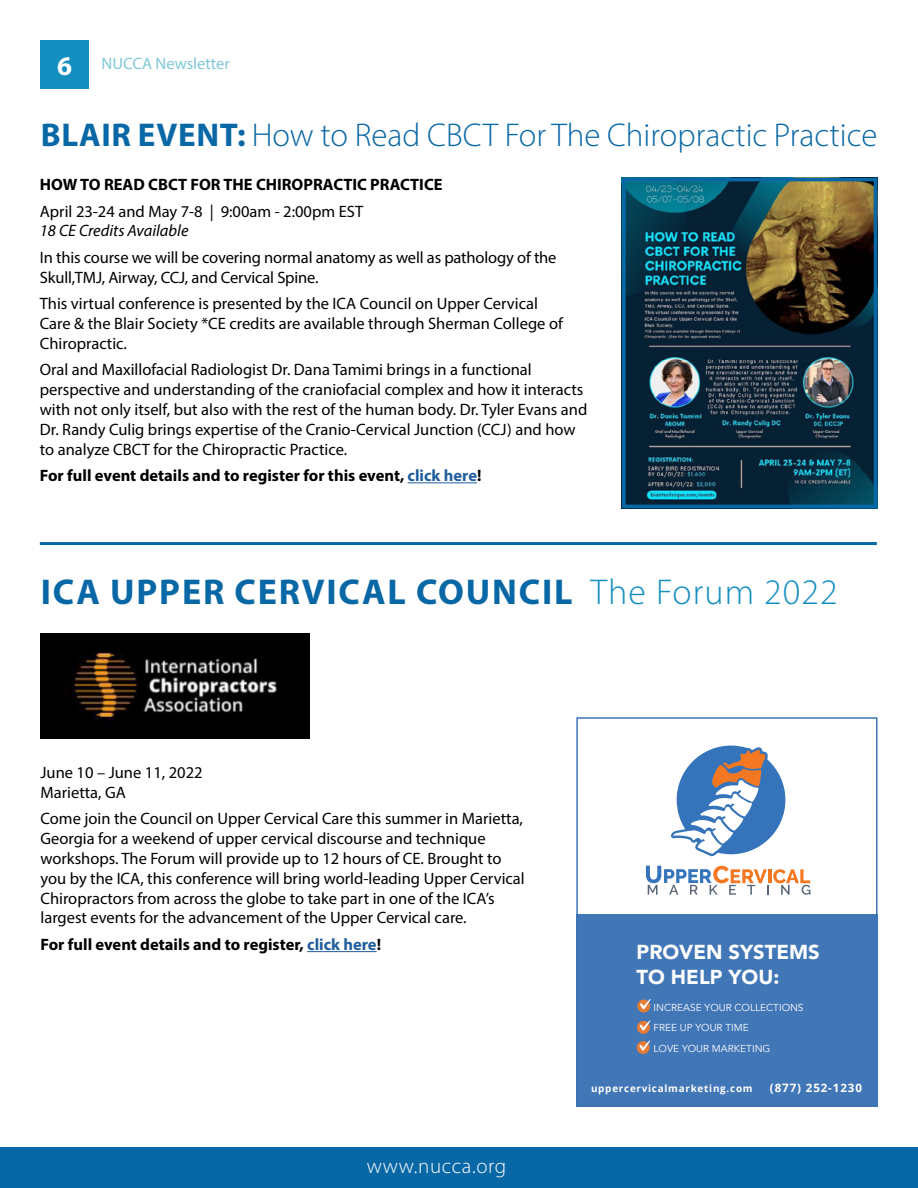
<style>
.page{position:relative;width:918px;height:1188px;background:#fff}
.page>*{position:absolute;margin:0;border:0;box-sizing:border-box;transform-origin:0 0}
.t1{font:700 36px "Myriad Pro";letter-spacing:.05em;color:#0867a5}
.t2{font:300 33px "Myriad Pro";color:#0867a5}
.t3{font:300 21px "Myriad Pro";letter-spacing:.03em;color:#fff}
.t4{font:900 20.25px/24.2px "Avenir";color:#fff}
.t5{font:16.5px/19.8px "Myriad Pro";color:#000}
.t6{font:700 16.5px "Myriad Pro";color:#000}
.t7{font:italic 16.5px "Myriad Pro";color:#000}
.t8{font:16.5px "Myriad Pro";color:#80c8d8}
.t9{font:700 11.55px "Open Sans";letter-spacing:.075em;color:#fff}
.t10{font:10.05px/20.7px "Avenir";color:#fff}
.t11{font:700 9.9px "Open Sans";letter-spacing:.075em;color:#fff}
.s1{font-weight:700;font-size:27px;color:#fff}
.s2{font-weight:700}
.s3{color:#215e9e}
.s4{font-weight:300;color:#158fbf}
</style>
<div class="page">
<div style="left:0;top:1148px;width:918px;height:40px;background:#0867a5"></div>
<div style="left:40px;top:40px;width:49px;height:49px;background:#158fbf"></div>
<hr style="left:307px;top:951px;width:70px;height:1px;background:#215e9e">
<img style="left:40px;top:633px;width:270px;height:105px">
<hr style="left:408px;top:482px;width:69px;height:1px;background:#215e9e">
<img style="left:627px;top:183px;width:246px;height:320px">
<div style="left:622px;top:178px;width:256px;height:330px;border:4px solid #0867a5"></div>
<div style="left:576px;top:915px;width:302px;height:192px;background:#4176b7"></div>
<svg style="left:637px;top:1000px;width:13px;height:13px"></svg>
<svg style="left:640px;top:999px;width:11px;height:10px"></svg>
<svg style="left:637px;top:1021px;width:13px;height:13px"></svg>
<svg style="left:639px;top:1020px;width:12px;height:11px"></svg>
<svg style="left:637px;top:1041px;width:13px;height:13px"></svg>
<svg style="left:639px;top:1040px;width:11px;height:11px"></svg>
<svg style="left:671px;top:746px;width:114px;height:110px"></svg>
<svg style="left:646px;top:866px;width:164px;height:29px"></svg>
<div style="left:576px;top:717px;width:302px;height:390px;border:2px solid #3b74b7"></div>
<hr style="left:40px;top:542px;width:837px;height:3px;background:#0867a5">
<p class="t8" style="left:57px;top:54px;width:174px"><span class="s1">6</span> NUCCA Newsletter</p>
<h2 class="t2" style="left:41px;top:116px;width:838px"><span class="s2">BLAIR EVENT:</span> How to Read CBCT For The Chiropractic Practice</h2>
<p class="t6" style="left:40px;top:174px;width:404px">HOW TO READ CBCT FOR THE CHIROPRACTIC PRACTICE</p>
<p class="t5" style="left:40px;top:201px;width:325px">April 23-24 and May 7-8 | 9:00am - 2:00pm EST</p>
<p class="t7" style="left:40px;top:221px;width:150px">18 CE Credits Available</p>
<p class="t5" style="left:40px;top:247px;width:518px">In this course we will be covering normal anatomy as well as pathology of the<br>Skull,TMJ, Airway, CCJ, and Cervical Spine.</p>
<p class="t5" style="left:40px;top:294px;width:525px">This virtual conference is presented by the ICA Council on Upper Cervical<br>Care &amp; the Blair Society *CE credits are available through Sherman College of<br>Chiropractic.</p>
<p class="t5" style="left:40px;top:360px;width:549px">Oral and Maxillofacial Radiologist Dr. Dana Tamimi brings in a functional perspective and understanding of the craniofacial complex and how it interacts with not only itself, but also with the rest of the human body. Dr. Tyler Evans and Dr. Randy Culig brings expertise of the Cranio-Cervical Junction (CCJ) and how to analyze CBCT for the Chiropractic Practice.</p>
<p class="t6" style="left:40px;top:465px;width:443px">For full event details and to register for this event, <span class="s3">click here</span>!</p>
<h1 class="t1" style="left:41px;top:568px;width:798px">ICA UPPER CERVICAL COUNCIL <span class="s4">The Forum 2022</span></h1>
<p class="t5" style="left:40px;top:762px;width:164px">June 10 – June 11, 2022<br>Marietta, GA</p>
<p class="t5" style="left:40px;top:809px;width:486px">Come join the Council on Upper Cervical Care this summer in Marietta, Georgia for a weekend of upper cervical discourse and technique workshops. The Forum will provide up to 12 hours of CE. Brought to you by the ICA, this conference will bring world-leading Upper Cervical Chiropractors from across the globe to take part in one of the ICA’s largest events for the advancement of the Upper Cervical care.</p>
<p class="t6" style="left:40px;top:934px;width:342px">For full event details and to register, <span class="s3">click here</span>!</p>
<p class="t3" style="left:367px;top:1153px;width:141px">www.nucca.org</p>
<p class="t4" style="left:637px;top:940px;width:185px">PROVEN SYSTEMS<br>TO HELP YOU:</p>
<p class="t10" style="left:654px;top:997px;width:151px">INCREASE YOUR COLLECTIONS<br>FREE UP YOUR TIME<br>LOVE YOUR MARKETING</p>
<p class="t11" style="left:591px;top:1082px;width:163px">uppercervicalmarketing.com</p>
<p class="t9" style="left:770px;top:1080px;width:94px">(877) 252-1230</p>
</div>
